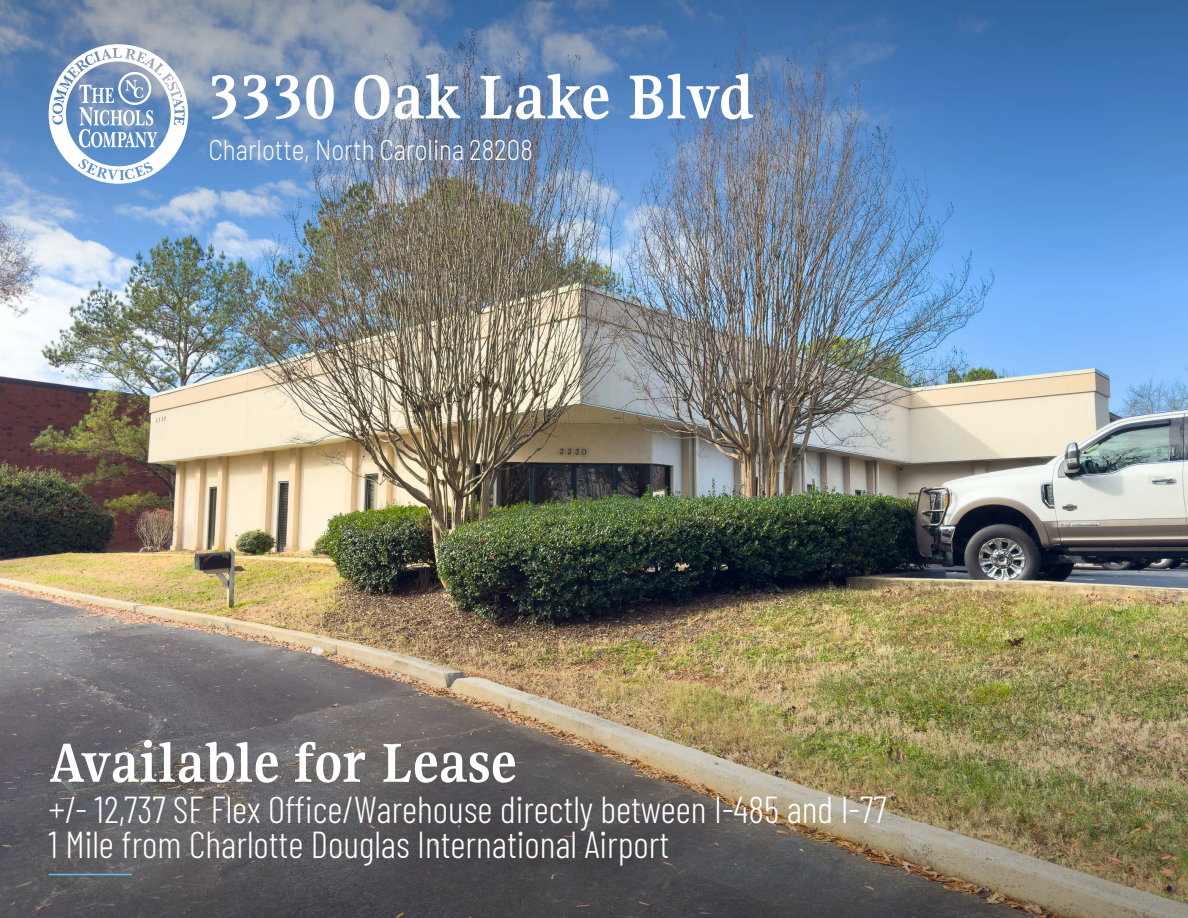
<style>
.page{position:relative;width:1188px;height:918px;background:#fff}
.page>*{position:absolute;margin:0;border:0;box-sizing:border-box;transform-origin:0 0}
.t1{font:700 68.25px "Gupter";letter-spacing:.01em;color:#fff}
.t2{font:700 60.6px "Gupter";letter-spacing:.01em;color:#fff}
.t3{font:300 37.5px "Barlow Condensed";color:#fff}
.t4{font:300 28.5px "Barlow";color:#fff;scale:.84 1}
</style>
<div class="page">
<img style="left:0;top:0;width:1188px;height:394px">
<img style="left:0;top:394px;width:1188px;height:524px">
<hr style="left:49px;top:874px;width:83px;height:1px;background:#58c4f1">
<svg style="left:49px;top:44px;width:139px;height:140px"></svg>
<p class="t1" style="left:208px;top:61px;width:548px">3330 Oak Lake Blvd</p>
<p class="t4" style="left:208px;top:129px;width:388px">Charlotte, North Carolina 28208</p>
<p class="t2" style="left:49px;top:731px;width:469px">Available for Lease</p>
<p class="t3" style="left:49px;top:783px;width:840px">+/- 12,737 SF Flex Office/Warehouse directly between I-485 and I-77</p>
<p class="t3" style="left:49px;top:817px;width:622px">1 Mile from Charlotte Douglas International Airport</p>
</div>
